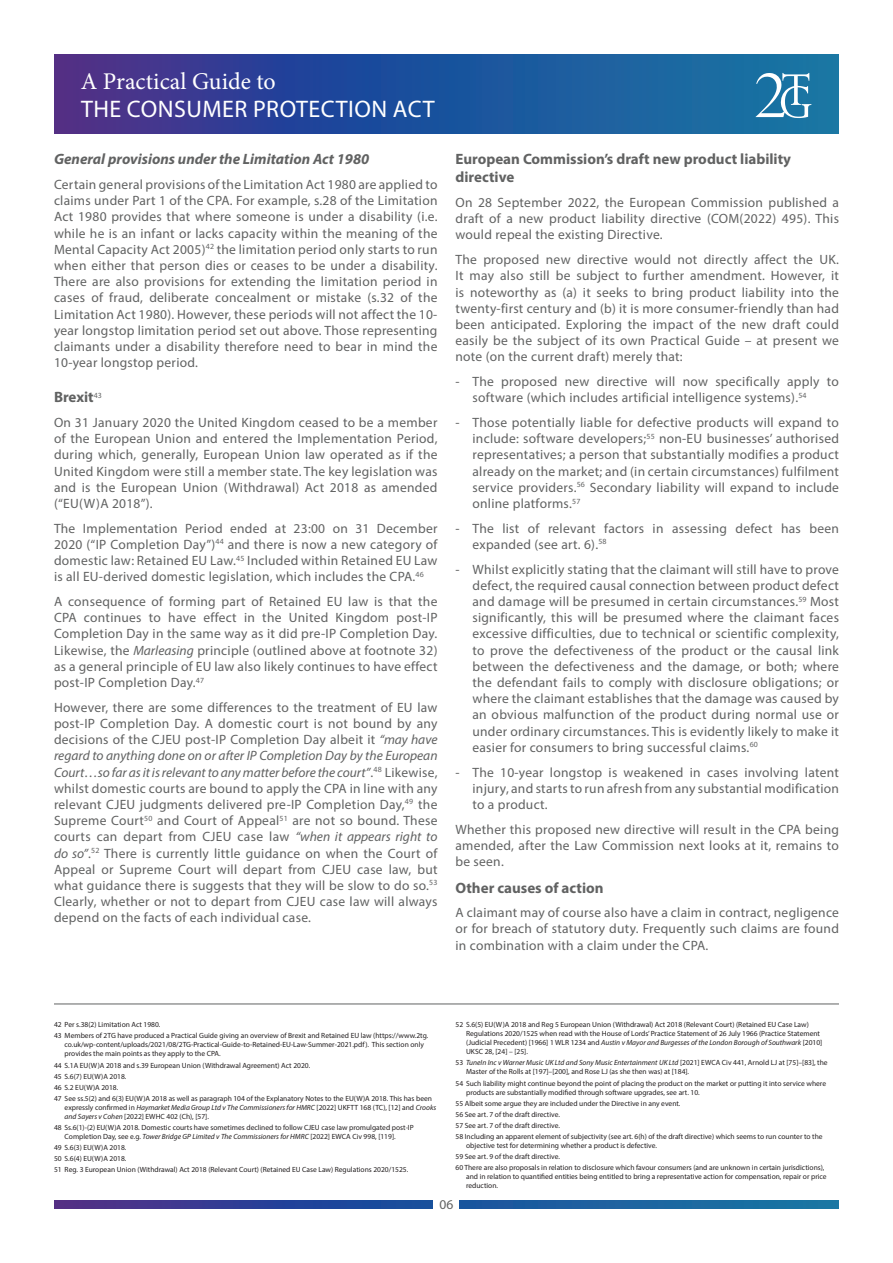
<style>
.page{position:relative;width:893px;height:1263px;background:#fff}
.page>*{position:absolute;margin:0;border:0;box-sizing:border-box;transform-origin:0 0}
.t1{font:24px "Myriad Pro";letter-spacing:.02em;color:#fff}
.t2{font:24px "Minion Pro";color:#fff}
.t3{font:700 15px/18px "Myriad Pro";color:#616262}
.t4{font:italic 700 15px "Myriad Pro";color:#616262}
.t5{font:13.5px/16.2px "Myriad Pro";letter-spacing:.02em;color:#616262;text-align:justify}
.t6{font:7.5px/11.1px "Myriad Pro";color:#231f20}
.s1{font-style:italic}
</style>
<div class="page">
<svg style="left:54px;top:1200px;width:785px;height:9px;background:#26529a"></svg>
<svg style="left:54px;top:54px;width:785px;height:80px;background:#265099"></svg>
<hr style="left:54px;top:1003px;width:785px;height:1px;background:#616262">
<svg style="left:755px;top:73px;width:56px;height:45px"></svg>
<div style="left:434px;top:1199px;width:25px;height:16px;background:#fff"></div>
<h1 class="t2" style="left:81px;top:65px;width:197px">A Practical Guide to</h1>
<h1 class="t1" style="left:81px;top:95px;width:355px">THE CONSUMER PROTECTION ACT</h1>
<p class="t4" style="left:54px;top:150px;width:317px">General provisions under the Limitation Act 1980</p>
<p class="t5" style="left:54px;top:176px;width:385px">Certain general provisions of the Limitation Act 1980 are applied to claims under Part 1 of the CPA. For example, s.28 of the Limitation Act 1980 provides that where someone is under a disability (i.e. while he is an infant or lacks capacity within the meaning of the Mental Capacity Act 2005)<sup>42</sup> the limitation period only starts to run when either that person dies or ceases to be under a disability.<br>There are also provisions for extending the limitation period in cases of fraud, deliberate concealment or mistake (s.32 of the Limitation Act 1980). However, these periods will not affect the 10- year longstop limitation period set out above. Those representing claimants under a disability therefore need to bear in mind the 10-year longstop period.</p>
<p class="t3" style="left:54px;top:388px;width:50px">Brexit<sup>43</sup></p>
<p class="t5" style="left:54px;top:414px;width:385px">On 31 January 2020 the United Kingdom ceased to be a member of the European Union and entered the Implementation Period, during which, generally, European Union law operated as if the United Kingdom were still a member state. The key legislation was and is the European Union (Withdrawal) Act 2018 as amended (“EU(W)A 2018”).</p>
<p class="t5" style="left:54px;top:520px;width:385px">The Implementation Period ended at 23:00 on 31 December 2020 (“IP Completion Day”)<sup>44</sup> and there is now a new category of domestic law: Retained EU Law.<sup>45</sup> Included within Retained EU Law is all EU-derived domestic legislation, which includes the CPA.<sup>46</sup></p>
<p class="t5" style="left:54px;top:593px;width:385px">A consequence of forming part of Retained EU law is that the CPA continues to have effect in the United Kingdom post-IP Completion Day in the same way as it did pre-IP Completion Day.<br>Likewise, the <span class="s1">Marleasing</span> principle (outlined above at footnote 32) as a general principle of EU law also likely continues to have effect post-IP Completion Day.<sup>47</sup></p>
<p class="t5" style="left:54px;top:699px;width:385px">However, there are some differences to the treatment of EU law post-IP Completion Day. A domestic court is not bound by any decisions of the CJEU post-IP Completion Day albeit it <span class="s1">“may have regard to anything done on or after IP Completion Day by the European Court…so far as it is relevant to any matter before the court”</span>.<sup>48</sup> Likewise, whilst domestic courts are bound to apply the CPA in line with any relevant CJEU judgments delivered pre-IP Completion Day,<sup>49</sup> the Supreme Court<sup>50</sup> and Court of Appeal<sup>51</sup> are not so bound. These courts can depart from CJEU case law <span class="s1">“when it appears right to do so”</span>.<sup>52</sup> There is currently little guidance on when the Court of Appeal or Supreme Court will depart from CJEU case law, but what guidance there is suggests that they will be slow to do so.<sup>53<br></sup>Clearly, whether or not to depart from CJEU case law will always depend on the facts of each individual case.</p>
<p class="t3" style="left:455px;top:150px;width:337px">European Commission’s draft new product liability directive</p>
<p class="t5" style="left:455px;top:194px;width:385px">On 28 September 2022, the European Commission published a draft of a new product liability directive (COM(2022) 495). This would repeal the existing Directive.</p>
<p class="t5" style="left:455px;top:251px;width:385px">The proposed new directive would not directly affect the UK.<br>It may also still be subject to further amendment. However, it is noteworthy as (a) it seeks to bring product liability into the twenty-first century and (b) it is more consumer-friendly than had been anticipated. Exploring the impact of the new draft could easily be the subject of its own Practical Guide – at present we note (on the current draft) merely that:</p>
<p class="t5" style="left:472px;top:373px;width:368px;text-indent:-17px">- The proposed new directive will now specifically apply to software (which includes artificial intelligence systems).<sup>54</sup></p>
<p class="t5" style="left:472px;top:414px;width:368px;text-indent:-17px">- Those potentially liable for defective products will expand to include: software developers;<sup>55</sup> non-EU businesses’ authorised representatives; a person that substantially modifies a product already on the market; and (in certain circumstances) fulfilment service providers.<sup>56</sup> Secondary liability will expand to include online platforms.<sup>57</sup></p>
<p class="t5" style="left:472px;top:520px;width:368px;text-indent:-17px">- The list of relevant factors in assessing defect has been expanded (see art. 6).<sup>58</sup></p>
<p class="t5" style="left:472px;top:561px;width:368px;text-indent:-17px">- Whilst explicitly stating that the claimant will still have to prove defect, the required causal connection between product defect and damage will be presumed in certain circumstances.<sup>59</sup> Most significantly, this will be presumed where the claimant faces excessive difficulties, due to technical or scientific complexity, to prove the defectiveness of the product or the causal link between the defectiveness and the damage, or both; where the defendant fails to comply with disclosure obligations; or where the claimant establishes that the damage was caused by an obvious malfunction of the product during normal use or under ordinary circumstances. This is evidently likely to make it easier for consumers to bring successful claims.<sup>60</sup></p>
<p class="t5" style="left:472px;top:764px;width:368px;text-indent:-17px">- The 10-year longstop is weakened in cases involving latent injury, and starts to run afresh from any substantial modification to a product.</p>
<p class="t5" style="left:455px;top:821px;width:385px">Whether this proposed new directive will result in the CPA being amended, after the Law Commission next looks at it, remains to be seen.</p>
<p class="t3" style="left:455px;top:878px;width:150px">Other causes of action</p>
<p class="t5" style="left:455px;top:904px;width:385px">A claimant may of course also have a claim in contract, negligence or for breach of statutory duty. Frequently such claims are found in combination with a claim under the CPA.</p>
<p class="t6" style="left:54px;top:1019px;width:376px">42 Per s.38(2) Limitation Act 1980.<br>43 Members of 2TG have produced a Practical Guide giving an overview of Brexit and Retained EU law (https://www.2tg.</p>
<p class="t6" style="left:65px;top:1040px;width:361px;line-height:9px">co.uk/wp-content/uploads/2021/08/2TG-Practical-Guide-to-Retained-EU-Law-Summer-2021.pdf). This section only provides the main points as they apply to the CPA.</p>
<p class="t6" style="left:54px;top:1059px;width:380px">44 S.1A EU(W)A 2018 and s.39 European Union (Withdrawal Agreement) Act 2020.<br>45 S.6(7) EU(W)A 2018.<br>46 S.2 EU(W)A 2018.<br>47 See ss.5(2) and 6(3) EU(W)A 2018 as well as paragraph 104 of the Explanatory Notes to the EU(W)A 2018. This has been</p>
<p class="t6" style="left:65px;top:1103px;width:373px;line-height:9px">expressly confirmed in <span class="s1">Haymarket Media Group Ltd v The Commissioners for HMRC</span> [2022] UKFTT 168 (TC), [12] and <span class="s1">Crooks and Sayers v Cohen</span> [2022] EWHC 402 (Ch), [57].</p>
<p class="t6" style="left:65px;top:1123px;width:351px;line-height:9px;text-indent:-11px">48 Ss.6(1)-(2) EU(W)A 2018. Domestic courts have sometimes declined to follow CJEU case law promulgated post-IP<br>Completion Day, see e.g. <span class="s1">Tower Bridge GP Limited v The Commissioners for HMRC</span> [2022] EWCA Civ 998, [119].</p>
<p class="t6" style="left:54px;top:1142px;width:356px">49 S.6(3) EU(W)A 2018.<br>50 S.6(4) EU(W)A 2018.<br>51 Reg. 3 European Union (Withdrawal) Act 2018 (Relevant Court) (Retained EU Case Law) Regulations 2020/1525.</p>
<p class="t6" style="left:466px;top:1020px;width:358px;line-height:9px;text-indent:-11px">52 S.6(5) EU(W)A 2018 and Reg 5 European Union (Withdrawal) Act 2018 (Relevant Court) (Retained EU Case Law)<br>Regulations 2020/1525 when read with the House of Lords’ Practice Statement of 26 July 1966 (Practice Statement (Judicial Precedent) [1966] 1 WLR 1234 and <span class="s1">Austin v Mayor and Burgesses of the London Borough of Southwark</span> [2010] UKSC 28, [24] – [25].</p>
<p class="t6" style="left:466px;top:1058px;width:363px;line-height:9px;text-indent:-11px">53 <span class="s1">TuneIn Inc v Warner Music UK Ltd and Sony Music Entertainment UK Ltd</span> [2021] EWCA Civ 441, Arnold LJ at [75]–[83], the<br>Master of the Rolls at [197]–[200], and Rose LJ (as she then was) at [184].</p>
<p class="t6" style="left:466px;top:1078px;width:361px;line-height:9px;text-indent:-11px">54 Such liability might continue beyond the point of placing the product on the market or putting it into service where products are substantially modified through software upgrades, see art. 10.</p>
<p class="t6" style="left:455px;top:1097px;width:369px">55 Albeit some argue they are included under the Directive in any event.<br>56 See art. 7 of the draft directive.<br>57 See art. 7 of the draft directive.<br>58 Including an apparent element of subjectivity (see art. 6(h) of the draft directive) which seems to run counter to the</p>
<p class="t6" style="left:455px;top:1140px;width:370px;text-indent:11px">objective test for determining whether a product is defective.<br>59 See art. 9 of the draft directive.<br>60 There are also proposals in relation to disclosure which favour consumers (and are unknown in certain jurisdictions),</p>
<p class="t6" style="left:466px;top:1172px;width:362px;line-height:9px">and in relation to quantified entities being entitled to bring a representative action for compensation, repair or price reduction.</p>
<p class="t5" style="left:439px;top:1196px;width:16px">06</p>
</div>
